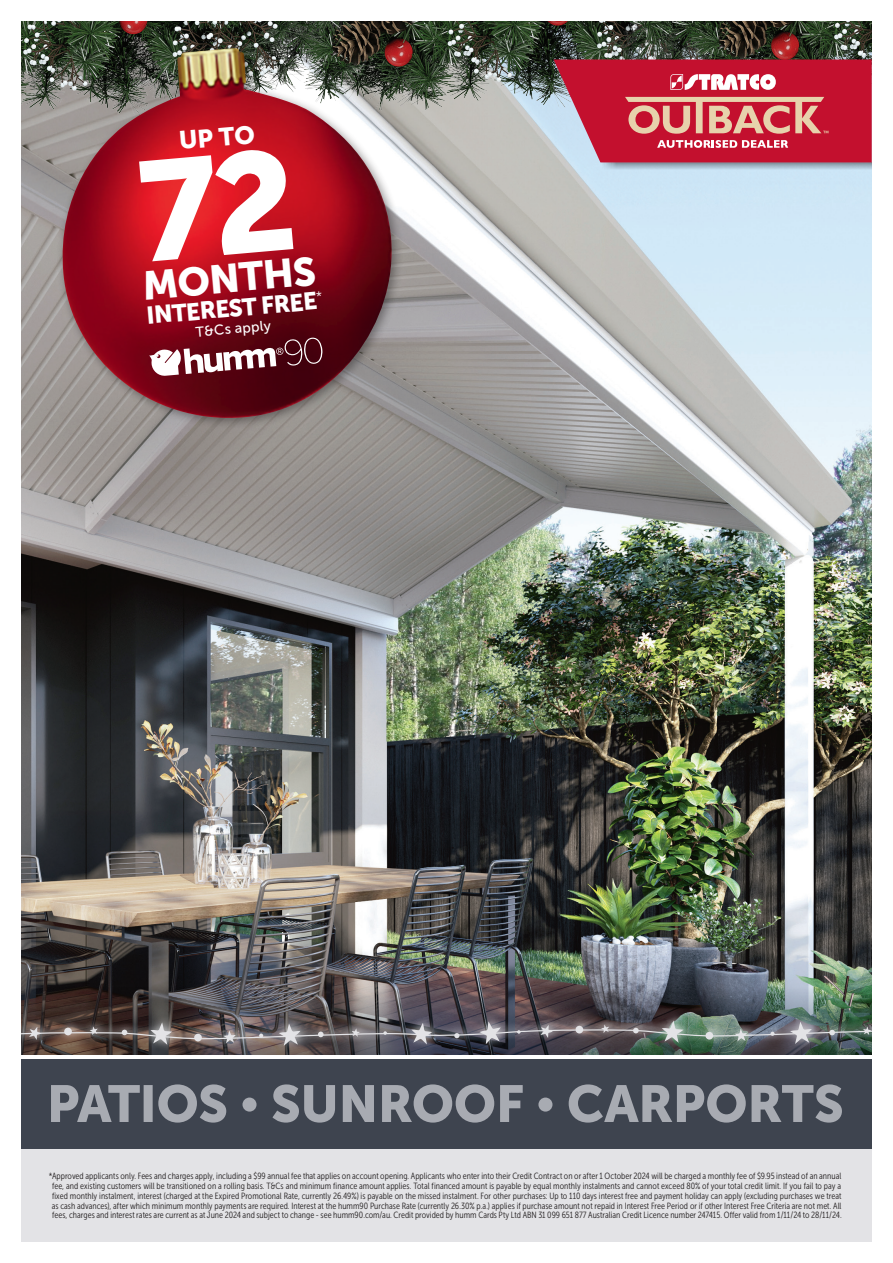
<style>
.page{position:relative;width:893px;height:1263px;background:#fff}
.page>*{position:absolute;margin:0;border:0;box-sizing:border-box;transform-origin:0 0}
.t1{font:39.75px "Museo Sans 900";color:#fff}
.t2{font:25.05px "Museo Sans 900";color:#fff}
.t3{font:24.3px "Museo Sans 900";color:#fff}
.t4{font:14.1px "Museo Sans 500";color:#fff}
.t5{font:9px/9.8px "Museo Sans Cond 300";letter-spacing:.005em;color:#231f20;text-align:center}
</style>
<div class="page">
<img style="left:21px;top:115px;width:851px;height:871px">
<div style="left:21px;top:1148px;width:851px;height:94px;background:#e3e3e6"></div>
<img style="left:21px;top:986px;width:851px;height:9px">
<img style="left:21px;top:995px;width:851px;height:59px">
<img style="left:21px;top:1020px;width:851px;height:26px">
<img style="left:21px;top:21px;width:851px;height:94px">
<div style="left:21px;top:1059px;width:851px;height:89px;background:#3e444f"></div>
<svg style="left:51px;top:1084px;width:791px;height:38px"></svg>
<svg style="left:600px;top:162px;width:272px;height:7px;background:#a1a8b8"></svg>
<svg style="left:554px;top:60px;width:318px;height:102px;background:#c94054"></svg>
<div style="left:56px;top:42px;width:348px;height:388px;background:#231f20;opacity:.45"></div>
<img style="left:56px;top:48px;width:343px;height:377px">
<svg style="left:149px;top:337px;width:174px;height:39px"></svg>
<svg style="left:139px;top:147px;width:154px;height:115px;background:#d81924"></svg>
<svg style="left:316px;top:292px;width:6px;height:5px"></svg>
<h2 class="t2" style="left:178px;top:127px;width:78px;rotate:-5deg">UP TO</h2>
<h1 class="t1" style="left:141px;top:263px;width:175px;rotate:-5deg">MONTHS</h1>
<h3 class="t3" style="left:145px;top:302px;width:173px;rotate:-5deg">INTEREST FREE</h3>
<h3 class="t4" style="left:195px;top:324px;width:77px;rotate:-5deg">T&amp;Cs apply</h3>
<p class="t5" style="left:49px;top:1171px;width:794px">*Approved applicants only. Fees and charges apply, including a $99 annual fee that applies on account opening. Applicants who enter into their Credit Contract on or after 1 October 2024 will be charged a monthly fee of $9.95 instead of an annual fee, and existing customers will be transitioned on a rolling basis. T&amp;Cs and minimum finance amount applies. Total financed amount is payable by equal monthly instalments and cannot exceed 80% of your total credit limit. If you fail to pay a fixed monthly instalment, interest (charged at the Expired Promotional Rate, currently 26.49%) is payable on the missed instalment. For other purchases: Up to 110 days interest free and payment holiday can apply (excluding purchases we treat as cash advances), after which minimum monthly payments are required. Interest at the humm90 Purchase Rate (currently 26.30% p.a.) applies if purchase amount not repaid in Interest Free Period or if other Interest Free Criteria are not met. All fees, charges and interest rates are current as at June 2024 and subject to change - see humm90.com/au. Credit provided by humm Cards Pty Ltd ABN 31 099 651 877 Australian Credit Licence number 247415. Offer valid from 1/11/24 to 28/11/24.</p>
</div>
